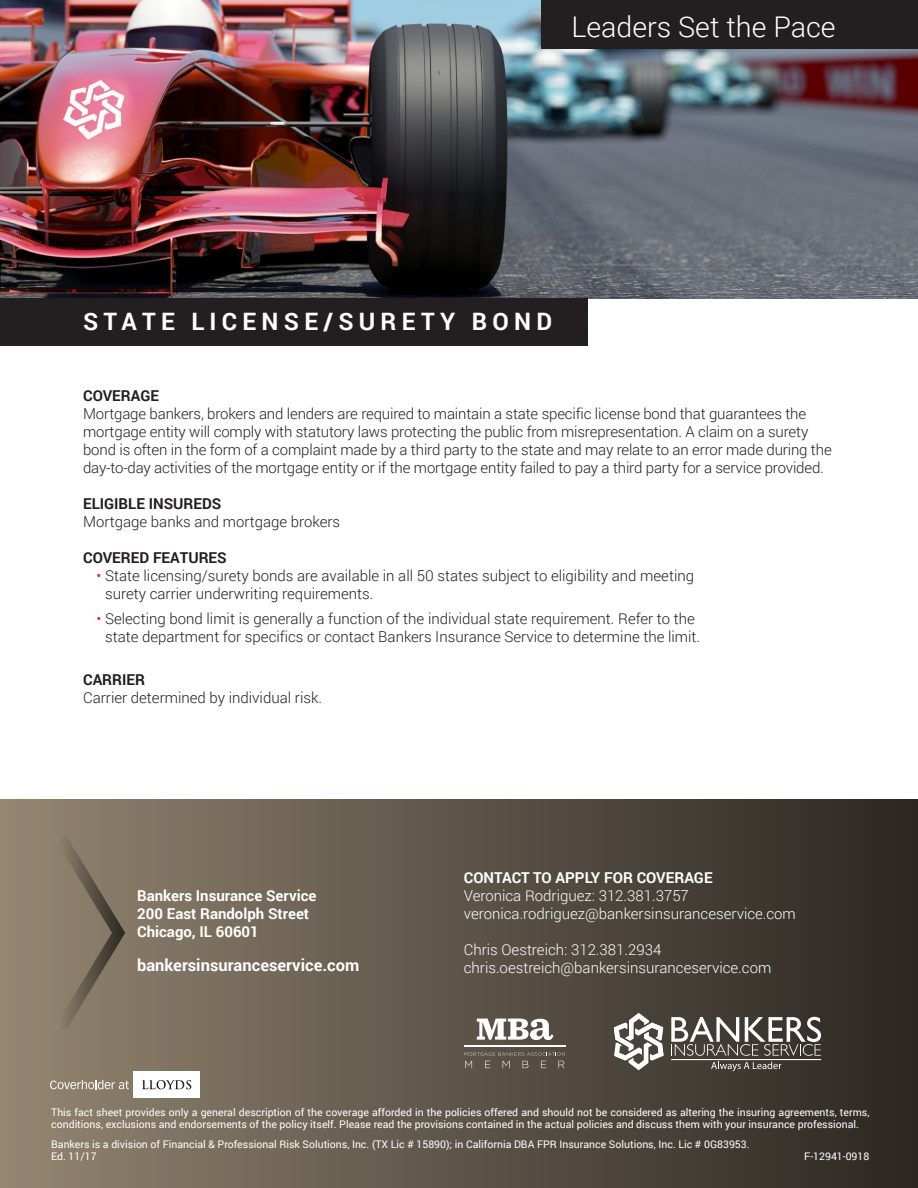
<style>
.page{position:relative;width:918px;height:1188px;background:#fff}
.page>*{position:absolute;margin:0;border:0;box-sizing:border-box;transform-origin:0 0}
.t1{font:300 28.5px "Roboto";color:#fff}
.t2{font:700 24px "Roboto";letter-spacing:.22em;color:#fff}
.t3{font:700 16.5px "Roboto";color:#fff}
.t4{font:300 15px/18px "Roboto";letter-spacing:-.01em;color:#231f20}
.t5{font:300 15px "Roboto";color:#fff}
.t6{font:700 15px "Roboto";color:#fff}
.t7{font:700 15px "Roboto";color:#231f20}
.t8{font:10.5px/12.6px "Roboto";color:#fff}
.s1{color:#e21a21}
</style>
<div class="page">
<img style="left:0;top:0;width:918px;height:298px">
<div style="left:0;top:799px;width:918px;height:389px;background:linear-gradient(to right,#938571,#2a2621)"></div>
<svg style="left:54px;top:837px;width:71px;height:192px;background:#817563"></svg>
<div style="left:134px;top:1071px;width:66px;height:27px;background:#fff"></div>
<svg style="left:142px;top:1080px;width:49px;height:9px"></svg>
<svg style="left:50px;top:1080px;width:79px;height:9px"></svg>
<svg style="left:477px;top:1019px;width:76px;height:21px"></svg>
<hr style="left:464px;top:1045px;width:101px;height:1px;background:#fff">
<hr style="left:464px;top:1046px;width:101px;height:1px;background:#fff">
<svg style="left:464px;top:1052px;width:101px;height:16px;background:#655d53"></svg>
<div style="left:0;top:298px;width:588px;height:47px;background:#231f20"></div>
<div style="left:541px;top:0;width:377px;height:48px;background:#231f20"></div>
<svg style="left:614px;top:1013px;width:50px;height:57px"></svg>
<svg style="left:671px;top:1017px;width:150px;height:39px"></svg>
<svg style="left:711px;top:1062px;width:70px;height:9px"></svg>
<hr style="left:671px;top:1059px;width:150px;height:1px;background:#fff">
<p class="t1" style="left:572px;top:7px;width:266px">Leaders Set the Pace</p>
<p class="t2" style="left:83px;top:304px;width:471px">STATE LICENSE/SURETY BOND</p>
<p class="t7" style="left:83px;top:385px;width:77px">COVERAGE</p>
<p class="t4" style="left:83px;top:404px;width:750px">Mortgage bankers, brokers and lenders are required to maintain a state specific license bond that guarantees the mortgage entity will comply with statutory laws protecting the public from misrepresentation. A claim on a surety bond is often in the form of a complaint made by a third party to the state and may relate to an error made during the day-to-day activities of the mortgage entity or if the mortgage entity failed to pay a third party for a service provided.</p>
<p class="t7" style="left:83px;top:493px;width:140px">ELIGIBLE INSUREDS</p>
<p class="t4" style="left:83px;top:512px;width:259px">Mortgage banks and mortgage brokers</p>
<p class="t7" style="left:83px;top:547px;width:145px">COVERED FEATURES</p>
<p class="t4" style="left:105px;top:566px;width:591px;text-indent:-8px"><span class="s1">•</span> State licensing/surety bonds are available in all 50 states subject to eligibility and meeting surety carrier underwriting requirements.</p>
<p class="t4" style="left:97px;top:609px;width:605px;text-align:center"><span class="s1">•</span> Selecting bond limit is generally a function of the individual state requirement. Refer to the state department for specifics or contact Bankers Insurance Service to determine the limit.</p>
<p class="t7" style="left:83px;top:669px;width:63px">CARRIER</p>
<p class="t4" style="left:83px;top:688px;width:240px">Carrier determined by individual risk.</p>
<p class="t6" style="left:137px;top:885px;width:181px">Bankers Insurance Service</p>
<p class="t6" style="left:137px;top:903px;width:174px">200 East Randolph Street</p>
<p class="t6" style="left:137px;top:921px;width:123px">Chicago, IL 60601</p>
<p class="t3" style="left:137px;top:953px;width:224px">bankersinsuranceservice.com</p>
<p class="t6" style="left:464px;top:867px;width:250px">CONTACT TO APPLY FOR COVERAGE</p>
<p class="t5" style="left:464px;top:885px;width:227px">Veronica Rodriguez: 312.381.3757</p>
<p class="t5" style="left:464px;top:903px;width:334px">veronica.rodriguez@bankersinsuranceservice.com</p>
<p class="t5" style="left:464px;top:939px;width:199px">Chris Oestreich: 312.381.2934</p>
<p class="t5" style="left:464px;top:957px;width:309px">chris.oestreich@bankersinsuranceservice.com</p>
<p class="t8" style="left:51px;top:1105px;width:820px">This fact sheet provides only a general description of the coverage afforded in the policies offered and should not be considered as altering the insuring agreements, terms, conditions, exclusions and endorsements of the policy itself. Please read the provisions contained in the actual policies and discuss them with your insurance professional.</p>
<p class="t8" style="left:51px;top:1137px;width:700px">Bankers is a division of Financial &amp; Professional Risk Solutions, Inc. (TX Lic # 15890); in California DBA FPR Insurance Solutions, Inc. Lic # 0G83953.</p>
<p class="t8" style="left:51px;top:1150px;width:47px">Ed. 11/17</p>
<p class="t8" style="left:804px;top:1150px;width:67px">F-12941-0918</p>
</div>
